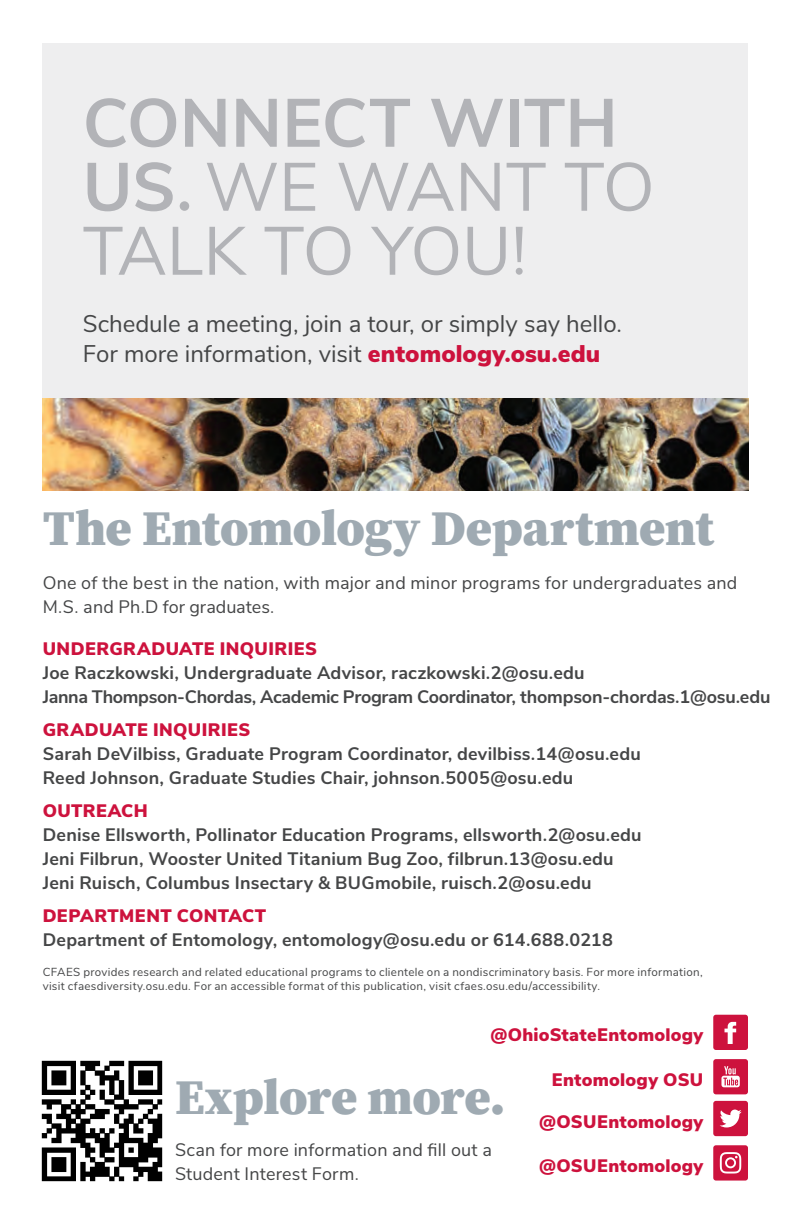
<style>
.page{position:relative;width:792px;height:1224px;background:#fff}
.page>*{position:absolute;margin:0;border:0;box-sizing:border-box;transform-origin:0 0}
.Headline{font:68px/64px "Buckeye Sans";letter-spacing:-.005em;color:#b2b3b7}
.Headline-2{font:900 50px "Buckeye Serif";letter-spacing:-.01em;color:#9faab2}
.Body_Copy-Left_Align{font:24px/30px "Buckeye Sans";letter-spacing:-.005em;color:#454647}
.Body_Copy_-_single_c{font:700 18px "Buckeye Sans";letter-spacing:.01em;color:#454647}
.Body_Copy-Left_Align-2{font:18px/24px "Buckeye Sans";letter-spacing:.01em;color:#454647}
.Body_Copy_-_single_c-2{font:700 18px "Buckeye Sans";letter-spacing:-.02em;color:#454647}
.Social_Media_Text{font:900 18px "Buckeye Sans";letter-spacing:.015em;color:#cd123d}
.Subheads{font:900 18px "Buckeye Sans";letter-spacing:.025em;color:#cd123d}
.Body_Copy_-_single_c-3{font:900 18px "Buckeye Sans";letter-spacing:.02em;color:#cd123d}
.EEO_Text{font:11.6px/14px "Buckeye Sans";letter-spacing:.025em;color:#454647}
.s1{font-weight:700}
.s2{font-weight:900;color:#cd123d}
</style>
<div class="page">
<div style="left:43px;top:43px;width:705px;height:416px;background:#eeeeef"></div>
<img style="left:43px;top:399px;width:705px;height:92px">
<svg style="left:713px;top:1015px;width:35px;height:35px"></svg>
<svg style="left:713px;top:1059px;width:35px;height:35px"></svg>
<svg style="left:713px;top:1101px;width:35px;height:35px"></svg>
<svg style="left:713px;top:1145px;width:35px;height:36px"></svg>
<div style="left:727px;top:1159px;width:7px;height:7px;background:#cd123d;border-radius:50%"></div>
<img style="left:41px;top:1060px;width:122px;height:122px">
<h1 class="Headline" style="left:83px;top:87px;width:574px"><span class="s1">CONNECT WITH<br>US.</span> WE WANT TO<br>TALK TO YOU!</h1>
<p class="Body_Copy-Left_Align" style="left:83px;top:307px;width:541px">Schedule a meeting, join a tour, or simply say hello.<br>For more information, visit <span class="s2">entomology.osu.edu</span></p>
<h1 class="Headline-2" style="left:43px;top:493px;width:673px">The Entomology Department</h1>
<p class="Body_Copy-Left_Align-2" style="left:43px;top:570px;width:696px">One of the best in the nation, with major and minor programs for undergraduates and<br>M.S. and Ph.D for graduates.</p>
<p class="Subheads" style="left:43px;top:636px;width:276px">UNDERGRADUATE INQUIRIES</p>
<p class="Body_Copy_-_single_c" style="left:43px;top:660px;width:544px">Joe Raczkowski, Undergraduate Advisor, raczkowski.2@osu.edu</p>
<p class="Body_Copy_-_single_c-2" style="left:43px;top:684px;width:729px">Janna Thompson-Chordas, Academic Program Coordinator, thompson-chordas.1@osu.edu</p>
<p class="Subheads" style="left:43px;top:717px;width:209px">GRADUATE INQUIRIES</p>
<p class="Body_Copy_-_single_c" style="left:43px;top:741px;width:600px">Sarah DeVilbiss, Graduate Program Coordinator, devilbiss.14@osu.edu</p>
<p class="Body_Copy_-_single_c" style="left:43px;top:765px;width:532px">Reed Johnson, Graduate Studies Chair, johnson.5005@osu.edu</p>
<p class="Subheads" style="left:43px;top:798px;width:107px">OUTREACH</p>
<p class="Body_Copy_-_single_c" style="left:43px;top:822px;width:600px">Denise Ellsworth, Pollinator Education Programs, ellsworth.2@osu.edu</p>
<p class="Body_Copy_-_single_c" style="left:43px;top:846px;width:573px">Jeni Filbrun, Wooster United Titanium Bug Zoo, filbrun.13@osu.edu</p>
<p class="Body_Copy_-_single_c" style="left:43px;top:870px;width:550px">Jeni Ruisch, Columbus Insectary &amp; BUGmobile, ruisch.2@osu.edu</p>
<p class="Body_Copy_-_single_c-3" style="left:43px;top:903px;width:225px">DEPARTMENT CONTACT</p>
<p class="Body_Copy_-_single_c" style="left:43px;top:927px;width:572px">Department of Entomology, entomology@osu.edu or 614.688.0218</p>
<p class="EEO_Text" style="left:43px;top:964px;width:662px">CFAES provides research and related educational programs to clientele on a nondiscriminatory basis. For more information, visit cfaesdiversity.osu.edu. For an accessible format of this publication, visit cfaes.osu.edu/accessibility.</p>
<p class="Social_Media_Text" style="left:490px;top:1022px;width:214px">@OhioStateEntomology</p>
<p class="Social_Media_Text" style="left:552px;top:1066px;width:153px">Entomology OSU</p>
<p class="Social_Media_Text" style="left:539px;top:1108px;width:166px">@OSUEntomology</p>
<p class="Social_Media_Text" style="left:539px;top:1152px;width:166px">@OSUEntomology</p>
<h1 class="Headline-2" style="left:175px;top:1062px;width:331px">Explore more.</h1>
<p class="Body_Copy-Left_Align-2" style="left:175px;top:1137px;width:318px">Scan for more information and fill out a<br>Student Interest Form.</p>
</div>
